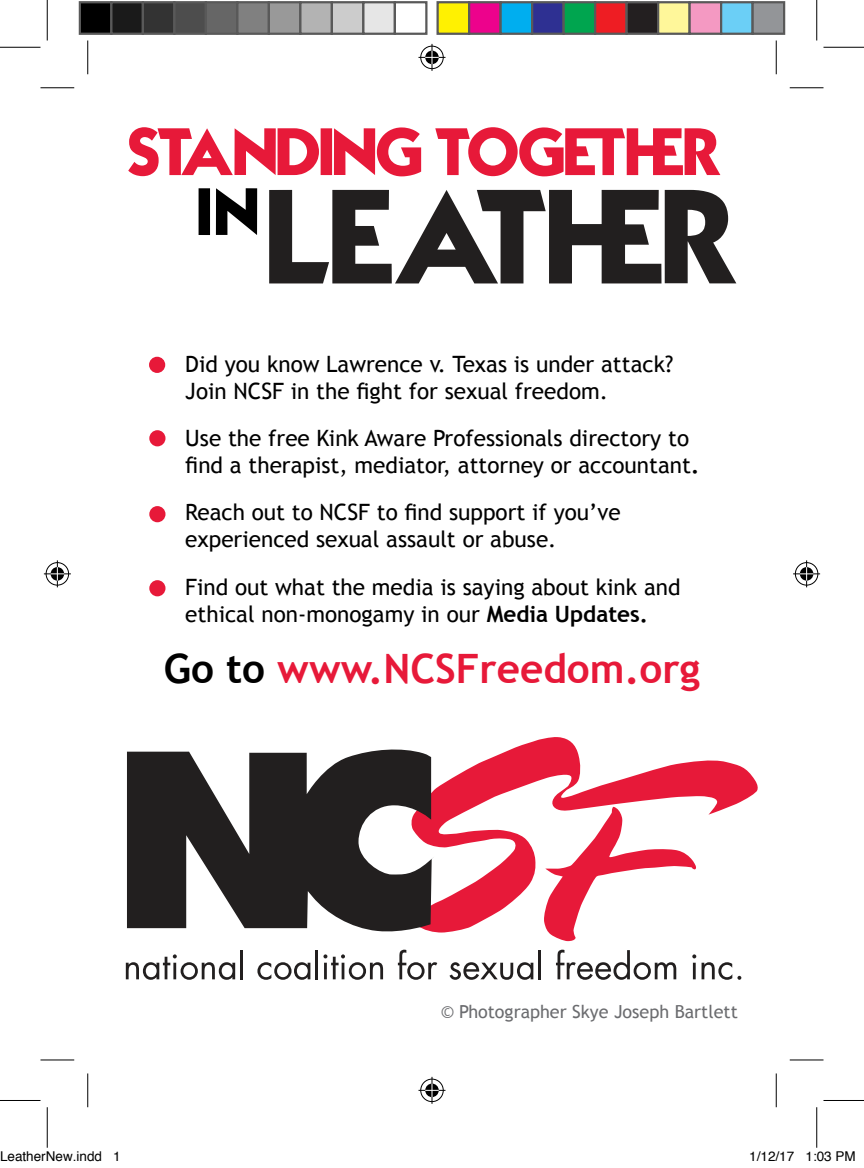
<style>
.page{position:relative;width:864px;height:1168px;background:#fff}
.page>*{position:absolute;margin:0;border:0;box-sizing:border-box;transform-origin:0 0}
.t1{font:135px "Typo Graphica";color:#221f1f}
.t2{font:67.5px "Typo Graphica";color:#e71939}
.t3{font:67.5px "Typo Graphica";color:#000}
.t4{font:700 40.5px "Trebuchet MS";color:#e71939}
.t5{font:22.5px/27px "Trebuchet MS";color:#000}
.t6{font:18px "Trebuchet MS";color:#6b6c6f}
.t7{font:13.5px "Helvetica";color:#000}
.s1{font-weight:700}
.s2{color:#000}
</style>
<div class="page">
<svg style="left:126px;top:954px;width:109px;height:26px"></svg>
<hr style="left:240px;top:950px;width:3px;height:29px;background:#221f1f">
<svg style="left:257px;top:962px;width:53px;height:18px"></svg>
<hr style="left:316px;top:950px;width:2px;height:29px;background:#221f1f">
<svg style="left:323px;top:954px;width:60px;height:26px"></svg>
<svg style="left:398px;top:949px;width:39px;height:31px"></svg>
<svg style="left:450px;top:962px;width:83px;height:18px"></svg>
<hr style="left:538px;top:950px;width:3px;height:29px;background:#221f1f">
<svg style="left:556px;top:949px;width:120px;height:31px"></svg>
<hr style="left:693px;top:963px;width:3px;height:16px;background:#221f1f">
<svg style="left:692px;top:954px;width:4px;height:4px"></svg>
<svg style="left:702px;top:962px;width:39px;height:18px"></svg>
<svg style="left:437px;top:737px;width:321px;height:195px"></svg>
<svg style="left:127px;top:749px;width:310px;height:184px;fill:#221f1f"></svg>
<svg style="left:543px;top:806px;width:154px;height:135px"></svg>
<div style="left:149px;top:357px;width:16px;height:16px;background:#e71939;border-radius:50%"></div>
<div style="left:149px;top:430px;width:17px;height:16px;background:#e71939;border-radius:50%"></div>
<div style="left:149px;top:506px;width:17px;height:16px;background:#e71939;border-radius:50%"></div>
<div style="left:149px;top:580px;width:17px;height:16px;background:#e71939;border-radius:50%"></div>
<hr style="left:40px;top:87px;width:34px;height:1px;background:#000">
<hr style="left:790px;top:87px;width:34px;height:1px;background:#000">
<hr style="left:40px;top:1059px;width:34px;height:1px;background:#000">
<hr style="left:790px;top:1059px;width:34px;height:1px;background:#000">
<hr style="left:87px;top:40px;width:1px;height:34px;background:#000">
<hr style="left:87px;top:1073px;width:1px;height:34px;background:#000">
<hr style="left:776px;top:40px;width:1px;height:34px;background:#000">
<hr style="left:776px;top:1073px;width:1px;height:34px;background:#000">
<hr style="left:0;top:47px;width:40px;height:1px;background:#000">
<hr style="left:824px;top:47px;width:40px;height:1px;background:#000">
<hr style="left:0;top:1100px;width:40px;height:1px;background:#000">
<hr style="left:824px;top:1100px;width:40px;height:1px;background:#000">
<hr style="left:47px;top:0;width:1px;height:40px;background:#000">
<hr style="left:47px;top:1107px;width:1px;height:41px;background:#000">
<hr style="left:816px;top:0;width:1px;height:40px;background:#000">
<hr style="left:816px;top:1107px;width:1px;height:41px;background:#000">
<svg style="left:418px;top:44px;width:28px;height:27px"></svg>
<svg style="left:418px;top:1077px;width:28px;height:27px"></svg>
<svg style="left:44px;top:560px;width:27px;height:27px"></svg>
<svg style="left:793px;top:560px;width:27px;height:27px"></svg>
<div style="left:80px;top:2px;width:31px;height:32px;background:#000"></div>
<div style="left:79px;top:1px;width:33px;height:34px;border:2px solid #595959"></div>
<div style="left:111px;top:2px;width:32px;height:32px;background:#1a1a1a"></div>
<div style="left:110px;top:1px;width:34px;height:34px;border:2px solid #595959"></div>
<div style="left:143px;top:2px;width:31px;height:32px;background:#333"></div>
<div style="left:142px;top:1px;width:34px;height:34px;border:2px solid #595959"></div>
<div style="left:174px;top:2px;width:32px;height:32px;background:#4d4d4d"></div>
<div style="left:173px;top:1px;width:34px;height:34px;border:2px solid #595959"></div>
<div style="left:206px;top:2px;width:31px;height:32px;background:#666"></div>
<div style="left:205px;top:1px;width:33px;height:34px;border:2px solid #595959"></div>
<div style="left:237px;top:2px;width:32px;height:32px;background:#808080"></div>
<div style="left:236px;top:1px;width:34px;height:34px;border:2px solid #595959"></div>
<div style="left:269px;top:2px;width:31px;height:32px;background:#999"></div>
<div style="left:268px;top:1px;width:34px;height:34px;border:2px solid #595959"></div>
<div style="left:300px;top:2px;width:32px;height:32px;background:#b3b3b3"></div>
<div style="left:299px;top:1px;width:34px;height:34px;border:2px solid #595959"></div>
<div style="left:332px;top:2px;width:31px;height:32px;background:#ccc"></div>
<div style="left:331px;top:1px;width:33px;height:34px;border:2px solid #595959"></div>
<div style="left:363px;top:2px;width:32px;height:32px;background:#e6e6e6"></div>
<div style="left:362px;top:1px;width:34px;height:34px;border:2px solid #595959"></div>
<div style="left:394px;top:1px;width:34px;height:34px;border:2px solid #595959"></div>
<div style="left:438px;top:2px;width:31px;height:32px;background:#fff101"></div>
<div style="left:436px;top:1px;width:34px;height:34px;border:2px solid #595959"></div>
<div style="left:469px;top:2px;width:32px;height:32px;background:#ed028c"></div>
<div style="left:468px;top:1px;width:34px;height:34px;border:2px solid #595959"></div>
<div style="left:501px;top:2px;width:31px;height:32px;background:#00aeef"></div>
<div style="left:500px;top:1px;width:33px;height:34px;border:2px solid #595959"></div>
<div style="left:532px;top:2px;width:32px;height:32px;background:#2e3092"></div>
<div style="left:531px;top:1px;width:34px;height:34px;border:2px solid #595959"></div>
<div style="left:564px;top:2px;width:31px;height:32px;background:#00a54f"></div>
<div style="left:562px;top:1px;width:34px;height:34px;border:2px solid #595959"></div>
<div style="left:595px;top:2px;width:32px;height:32px;background:#ee1d23"></div>
<div style="left:594px;top:1px;width:34px;height:34px;border:2px solid #595959"></div>
<div style="left:627px;top:2px;width:31px;height:32px;background:#231f20"></div>
<div style="left:626px;top:1px;width:33px;height:34px;border:2px solid #595959"></div>
<div style="left:658px;top:2px;width:32px;height:32px;background:#fff79a"></div>
<div style="left:657px;top:1px;width:34px;height:34px;border:2px solid #595959"></div>
<div style="left:690px;top:2px;width:31px;height:32px;background:#f499c2"></div>
<div style="left:688px;top:1px;width:34px;height:34px;border:2px solid #595959"></div>
<div style="left:721px;top:2px;width:32px;height:32px;background:#6bcff6"></div>
<div style="left:720px;top:1px;width:34px;height:34px;border:2px solid #595959"></div>
<div style="left:753px;top:2px;width:31px;height:32px;background:#939598"></div>
<div style="left:752px;top:1px;width:33px;height:34px;border:2px solid #595959"></div>
<h2 class="t2" style="left:128px;top:108px;width:595px">STANDING TOGETHER</h2>
<h2 class="t3" style="left:199px;top:168px;width:62px">IN</h2>
<h1 class="t1" style="left:269px;top:149px;width:472px">LEATHER</h1>
<p class="t5" style="left:185px;top:350px;width:489px">Did you know Lawrence v. Texas is under attack?<br>Join NCSF in the fight for sexual freedom.</p>
<p class="t5" style="left:185px;top:425px;width:516px">Use the free Kink Aware Professionals directory to find a therapist, mediator, attorney or accountant<span class="s1">.</span></p>
<p class="t5" style="left:185px;top:499px;width:437px">Reach out to NCSF to find support if you’ve experienced sexual assault or abuse.</p>
<p class="t5" style="left:185px;top:573px;width:497px">Find out what the media is saying about kink and ethical non-monogamy in our <span class="s1">Media Updates.</span></p>
<h3 class="t4" style="left:164px;top:643px;width:538px"><span class="s2">Go to</span> www.NCSFreedom.org</h3>
<p class="t6" style="left:441px;top:1001px;width:298px">© Photographer Skye Joseph Bartlett</p>
<p class="t7" style="left:0;top:1146px;width:122px">LeatherNew.indd 1</p>
<p class="t7" style="left:749px;top:1146px;width:108px">1/12/17 1:03 PM</p>
</div>
